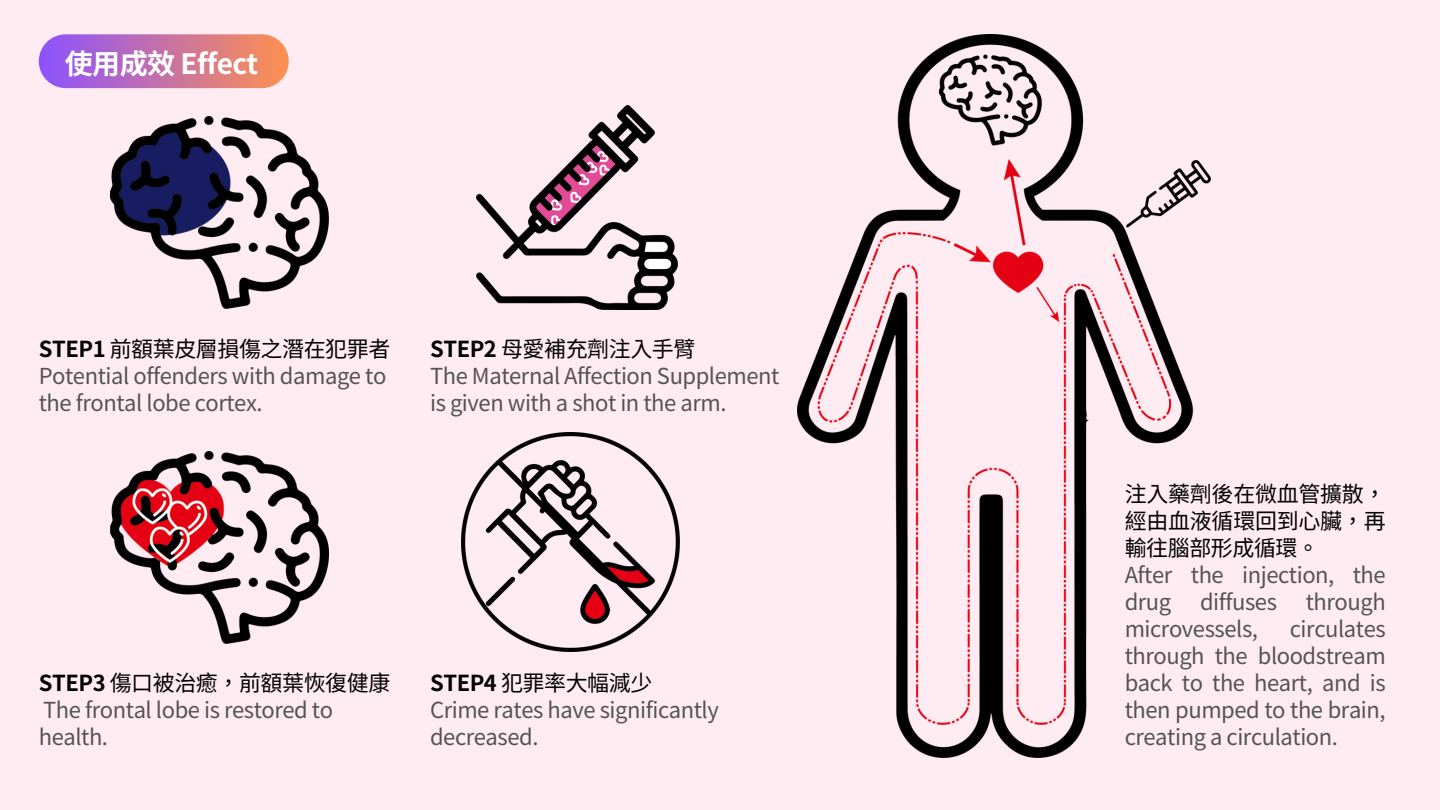
<style>
.page{position:relative;width:1440px;height:810px;background:#ffecf2}
.page>*{position:absolute;margin:0;border:0;box-sizing:border-box;transform-origin:0 0}
.t1{font:700 28px "Noto Sans TC";letter-spacing:-.02em;color:#fff}
.t2{font:22px/27px "Noto Sans TC";letter-spacing:-.02em;color:#545454}
.t3{font:22px/27px "Noto Sans TC";letter-spacing:-.02em;color:#000101;text-align:justify}
.s1{font-weight:700}
</style>
<div class="page">
<div style="left:39px;top:34px;width:250px;height:54px;background:linear-gradient(to right,#8c52fe,#fd9151);border-radius:27px"></div>
<img style="left:111px;top:117px;width:217px;height:192px">
<img style="left:111px;top:451px;width:217px;height:192px">
<img style="left:477px;top:106px;width:201px;height:203px">
<img style="left:461px;top:433px;width:219px;height:218px">
<img style="left:797px;top:34px;width:414px;height:723px">
<p class="t1" style="left:65px;top:41px;width:195px">使用成效 Effect</p>
<p class="t3" style="left:39px;top:334px;width:353px"><span class="s1">STEP1</span> 前額葉皮層損傷之潛在犯罪者</p>
<p class="t2" style="left:39px;top:361px;width:349px">Potential offenders with damage to the frontal lobe cortex.</p>
<p class="t3" style="left:430px;top:334px;width:267px"><span class="s1">STEP2</span> 母愛補充劑注入手臂</p>
<p class="t2" style="left:430px;top:361px;width:351px">The Maternal Affection Supplement is given with a shot in the arm.</p>
<p class="t3" style="left:39px;top:668px;width:353px"><span class="s1">STEP3</span> 傷口被治癒，前額葉恢復健康</p>
<p class="t2" style="left:39px;top:695px;width:296px">The frontal lobe is restored to health.</p>
<p class="t3" style="left:430px;top:668px;width:224px"><span class="s1">STEP4</span> 犯罪率大幅減少</p>
<p class="t2" style="left:430px;top:695px;width:290px">Crime rates have significantly decreased.</p>
<p class="t3" style="left:1125px;top:479px;width:263px">注入藥劑後在微血管擴散，經由血液循環回到心臟，再輸往腦部形成循環。</p>
<p class="t2" style="left:1125px;top:560px;width:263px">After the injection, the drug</p>
<p class="t2" style="left:1200px;top:587px;width:79px">diffuses</p>
<p class="t2" style="left:1306px;top:587px;width:81px">through</p>
<p class="t2" style="left:1125px;top:614px;width:135px">microvessels,</p>
<p class="t2" style="left:1125px;top:614px;width:263px;text-align:justify;text-indent:165px">circulates through the bloodstream back to the heart, and is then pumped to the brain, creating a circulation.</p>
</div>
